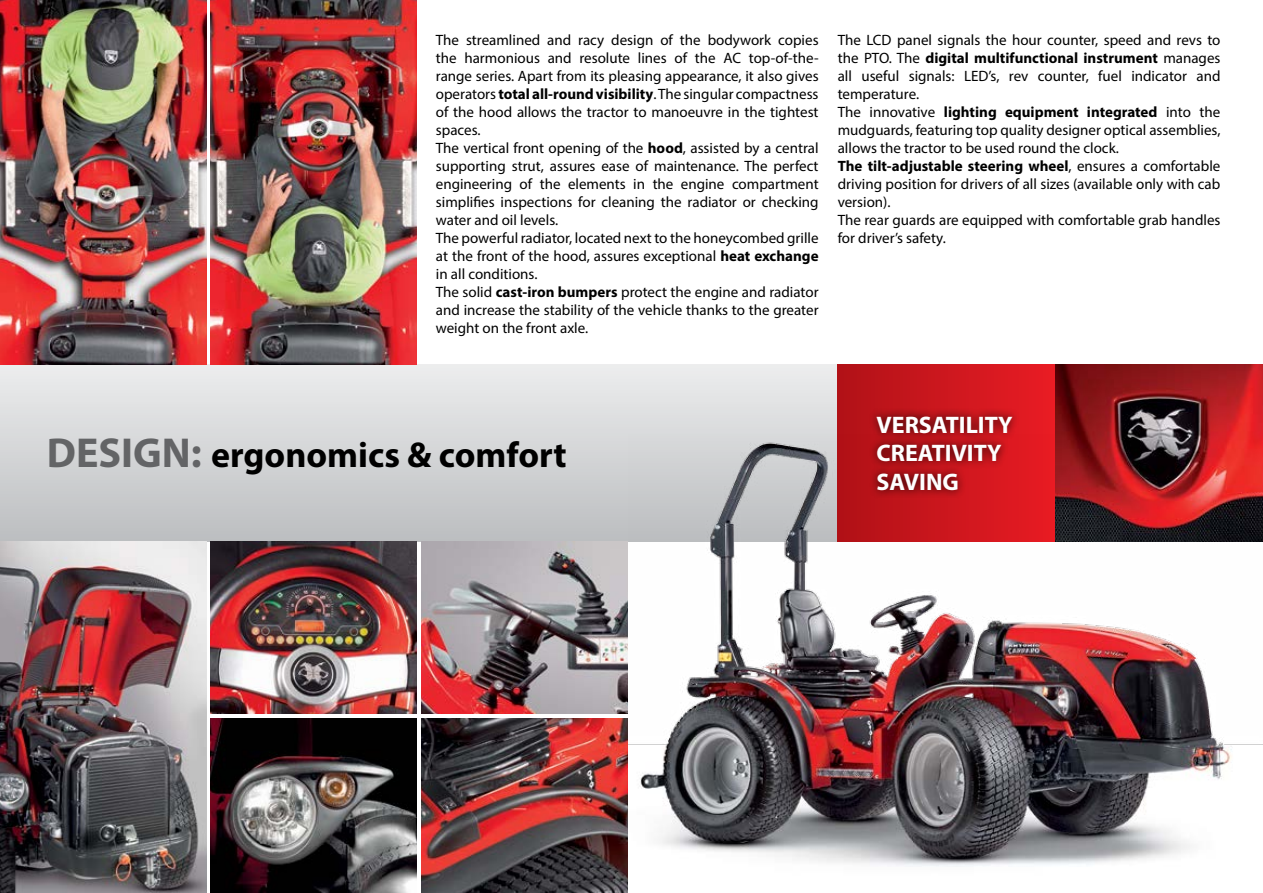
<style>
.page{position:relative;width:1263px;height:893px;background:#fff}
.page>*{position:absolute;margin:0;border:0;box-sizing:border-box;transform-origin:0 0}
.t1{font:700 42px "Myriad Pro";color:#636466}
.t2{font:700 36px "Myriad Pro";color:#000}
.t3{font:700 24px/28.8px "Myriad Pro";color:#fff}
.t4{font:15px/18px "Myriad Pro";color:#000}
.s1{font-weight:700}
</style>
<div class="page">
<div style="left:0;top:364px;width:838px;height:178px;background:linear-gradient(to bottom,#ecedee,#bcbec0)"></div>
<div style="left:838px;top:364px;width:217px;height:178px;background:linear-gradient(to right,#b11217,#e91c24)"></div>
<div style="left:869px;top:408px;width:151px;height:91px;background:#000;opacity:.75"></div>
<img style="left:210px;top:0;width:207px;height:364px">
<img style="left:0;top:0;width:206px;height:364px">
<img style="left:628px;top:435px;width:635px;height:432px">
<img style="left:210px;top:718px;width:207px;height:175px">
<img style="left:1055px;top:364px;width:208px;height:178px">
<img style="left:0;top:542px;width:206px;height:351px">
<img style="left:210px;top:542px;width:207px;height:172px">
<img style="left:421px;top:718px;width:206px;height:175px">
<img style="left:421px;top:542px;width:206px;height:172px">
<p class="t4" style="left:436px;top:31px;width:384px">The streamlined and racy design of the bodywork copies the harmonious and resolute lines of the AC top-of-the&shy;range series. Apart from its pleasing appearance, it also gives operators <span class="s1">total all-round visibility</span>. The singular compactness of the hood allows the tractor to manoeuvre in the tightest spaces.<br>The vertical front opening of the <span class="s1">hood</span>, assisted by a central supporting strut, assures ease of maintenance. The perfect engineering of the elements in the engine compartment simplifies inspections for cleaning the radiator or checking water and oil levels.<br>The powerful radiator, located next to the honeycombed grille at the front of the hood, assures exceptional <span class="s1">heat exchange </span>in all conditions.<br>The solid <span class="s1">cast-iron bumpers</span> protect the engine and radiator and increase the stability of the vehicle thanks to the greater weight on the front axle.</p>
<p class="t4" style="left:838px;top:31px;width:384px">The LCD panel signals the hour counter, speed and revs to the PTO. The <span class="s1">digital multifunctional instrument</span> manages all useful signals: LED’s, rev counter, fuel indicator and temperature.<br>The innovative <span class="s1">lighting equipment integrated</span> into the mudguards, featuring top quality designer optical assemblies, allows the tractor to be used round the clock.<br><span class="s1">The tilt-adjustable steering wheel</span>, ensures a comfortable driving position for drivers of all sizes (available only with cab version).<br>The rear guards are equipped with comfortable grab handles for driver’s safety.</p>
<h1 class="t1" style="left:47px;top:425px;width:156px">DESIGN:</h1>
<h2 class="t2" style="left:211px;top:431px;width:357px">ergonomics &amp; comfort</h2>
<h3 class="t3" style="left:877px;top:409px;width:137px">VERSATILITY<br>CREATIVITY<br>SAVING</h3>
</div>
